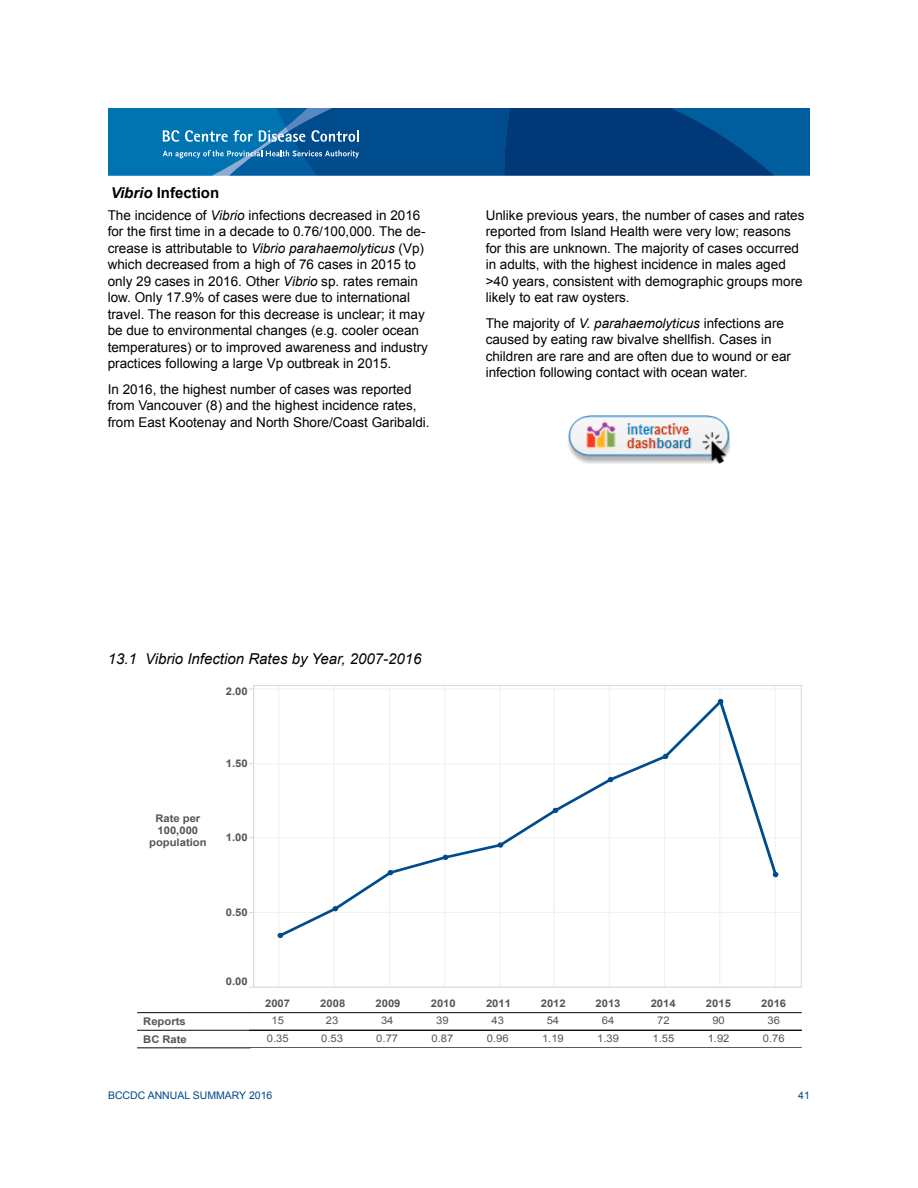
<style>
.page{position:relative;width:918px;height:1188px;background:#fff}
.page>*{position:absolute;margin:0;border:0;box-sizing:border-box;transform-origin:0 0}
.Section_subtitle_2{font:italic 15px "Arial";color:#000}
.Section_subtitle_1{font:700 15px "Arial";color:#000}
.Body{font:13.5px/16.5px "Arial";color:#000}
.t1{font:10.5px/11.9px "Arial 0 75";color:#555;scale:1.06 1}
.t2{font:10.5px "Arial 0 50";color:#555;scale:1.06 1}
.Folio{font:10.5px "Arial";color:#004987}
.s1{font-style:italic}
</style>
<div class="page">
<svg style="left:108px;top:108px;width:702px;height:68px;background:#085694"></svg>
<hr style="left:279px;top:685px;width:1px;height:301px;background:#f0f0f0">
<hr style="left:334px;top:685px;width:1px;height:301px;background:#f0f0f0">
<hr style="left:389px;top:685px;width:1px;height:301px;background:#f0f0f0">
<hr style="left:444px;top:685px;width:1px;height:301px;background:#f0f0f0">
<hr style="left:499px;top:685px;width:1px;height:301px;background:#f0f0f0">
<hr style="left:554px;top:685px;width:1px;height:301px;background:#f0f0f0">
<hr style="left:609px;top:685px;width:1px;height:301px;background:#f0f0f0">
<hr style="left:664px;top:685px;width:1px;height:301px;background:#f0f0f0">
<hr style="left:719px;top:685px;width:1px;height:301px;background:#f0f0f0">
<hr style="left:775px;top:685px;width:1px;height:301px;background:#f0f0f0">
<hr style="left:254px;top:912px;width:546px;height:1px;background:#f0f0f0">
<hr style="left:254px;top:837px;width:546px;height:1px;background:#f0f0f0">
<hr style="left:254px;top:763px;width:546px;height:1px;background:#f0f0f0">
<hr style="left:254px;top:689px;width:546px;height:1px;background:#f0f0f0">
<svg style="left:277px;top:698px;width:502px;height:241px"></svg>
<svg style="left:278px;top:933px;width:5px;height:5px"></svg>
<svg style="left:333px;top:906px;width:5px;height:5px"></svg>
<svg style="left:388px;top:870px;width:5px;height:5px"></svg>
<svg style="left:443px;top:855px;width:5px;height:5px"></svg>
<svg style="left:498px;top:842px;width:5px;height:6px"></svg>
<svg style="left:553px;top:808px;width:5px;height:5px"></svg>
<svg style="left:608px;top:777px;width:5px;height:5px"></svg>
<svg style="left:663px;top:754px;width:5px;height:5px"></svg>
<svg style="left:718px;top:699px;width:5px;height:5px"></svg>
<svg style="left:773px;top:872px;width:5px;height:5px"></svg>
<hr style="left:254px;top:685px;width:1px;height:302px;background:#d7d7d7">
<hr style="left:801px;top:685px;width:1px;height:302px;background:#d7d7d7">
<hr style="left:254px;top:685px;width:547px;height:1px;background:#d7d7d7">
<hr style="left:254px;top:987px;width:547px;height:1px;background:#d7d7d7">
<hr style="left:138px;top:1012px;width:112px;height:1px;background:#000">
<hr style="left:138px;top:1030px;width:112px;height:1px;background:#000">
<hr style="left:138px;top:1047px;width:112px;height:1px;background:#000">
<hr style="left:250px;top:1030px;width:551px;height:1px;background:#000">
<hr style="left:250px;top:1013px;width:551px;height:1px;background:#000">
<hr style="left:250px;top:1047px;width:551px;height:1px;background:#000">
<img style="left:568px;top:416px;width:162px;height:48px">
<p class="Section_subtitle_1" style="left:111px;top:182px;width:110px"><span class="s1">Vibrio</span> Infection</p>
<p class="Body" style="left:108px;top:207px;width:322px">The incidence of <span class="s1">Vibrio</span> infections decreased in 2016 for the first time in a decade to 0.76/100,000. The de&shy;crease is attributable to <span class="s1">Vibrio parahaemolyticus</span> (Vp) which decreased from a high of 76 cases in 2015 to only 29 cases in 2016. Other <span class="s1">Vibrio</span> sp. rates remain low. Only 17.9% of cases were due to international travel. The reason for this decrease is unclear; it may be due to environmental changes (e.g. cooler ocean temperatures) or to improved awareness and industry practices following a large Vp outbreak in 2015.</p>
<p class="Body" style="left:108px;top:381px;width:323px">In 2016, the highest number of cases was reported from Vancouver (8) and the highest incidence rates, from East Kootenay and North Shore/Coast Garibaldi.</p>
<p class="Body" style="left:486px;top:207px;width:320px">Unlike previous years, the number of cases and rates reported from Island Health were very low; reasons for this are unknown. The majority of cases occurred in adults, with the highest incidence in males aged &gt;40 years, consistent with demographic groups more likely to eat raw oysters.</p>
<p class="Body" style="left:486px;top:315px;width:307px">The majority of <span class="s1">V. parahaemolyticus</span> infections are caused by eating raw bivalve shellfish. Cases in children are rare and are often due to wound or ear infection following contact with ocean water.</p>
<p class="Section_subtitle_2" style="left:108px;top:649px;width:315px">13.1 Vibrio Infection Rates by Year, 2007-2016</p>
<p class="t1" style="left:226px;top:686px;width:22px">2.00</p>
<p class="t1" style="left:149px;top:813px;width:56px;text-align:center">Rate per<br>100,000 population</p>
<p class="t1" style="left:226px;top:758px;width:22px">1.50</p>
<p class="t1" style="left:226px;top:832px;width:22px">1.00</p>
<p class="t1" style="left:226px;top:907px;width:22px">0.50</p>
<p class="t1" style="left:226px;top:975px;width:22px">0.00</p>
<p class="t1" style="left:143px;top:1013px;width:43px;line-height:17.5px">Reports<br>BC Rate</p>
<p class="t1" style="left:265px;top:998px;width:25px">2007</p>
<p class="t1" style="left:320px;top:998px;width:25px">2008</p>
<p class="t1" style="left:376px;top:998px;width:25px">2009</p>
<p class="t1" style="left:431px;top:998px;width:25px">2010</p>
<p class="t1" style="left:486px;top:998px;width:25px">2011</p>
<p class="t1" style="left:541px;top:998px;width:25px">2012</p>
<p class="t1" style="left:596px;top:998px;width:25px">2013</p>
<p class="t1" style="left:651px;top:998px;width:25px">2014</p>
<p class="t1" style="left:706px;top:998px;width:25px">2015</p>
<p class="t1" style="left:761px;top:998px;width:25px">2016</p>
<p class="t2" style="left:272px;top:1014px;width:13px">15</p>
<p class="t2" style="left:267px;top:1031px;width:22px">0.35</p>
<p class="t2" style="left:326px;top:1014px;width:13px">23</p>
<p class="t2" style="left:321px;top:1031px;width:22px">0.53</p>
<p class="t2" style="left:381px;top:1014px;width:13px">34</p>
<p class="t2" style="left:376px;top:1031px;width:22px">0.77</p>
<p class="t2" style="left:436px;top:1014px;width:13px">39</p>
<p class="t2" style="left:432px;top:1031px;width:22px">0.87</p>
<p class="t2" style="left:491px;top:1014px;width:13px">43</p>
<p class="t2" style="left:487px;top:1031px;width:22px">0.96</p>
<p class="t2" style="left:547px;top:1014px;width:13px">54</p>
<p class="t2" style="left:542px;top:1031px;width:22px">1.19</p>
<p class="t2" style="left:602px;top:1014px;width:13px">64</p>
<p class="t2" style="left:597px;top:1031px;width:22px">1.39</p>
<p class="t2" style="left:657px;top:1014px;width:13px">72</p>
<p class="t2" style="left:652px;top:1031px;width:22px">1.55</p>
<p class="t2" style="left:712px;top:1014px;width:13px">90</p>
<p class="t2" style="left:708px;top:1031px;width:22px">1.92</p>
<p class="t2" style="left:768px;top:1014px;width:13px">36</p>
<p class="t2" style="left:763px;top:1031px;width:22px">0.76</p>
<p class="Folio" style="left:108px;top:1089px;width:166px">BCCDC ANNUAL SUMMARY 2016</p>
<p class="Folio" style="left:798px;top:1089px;width:13px">41</p>
</div>
